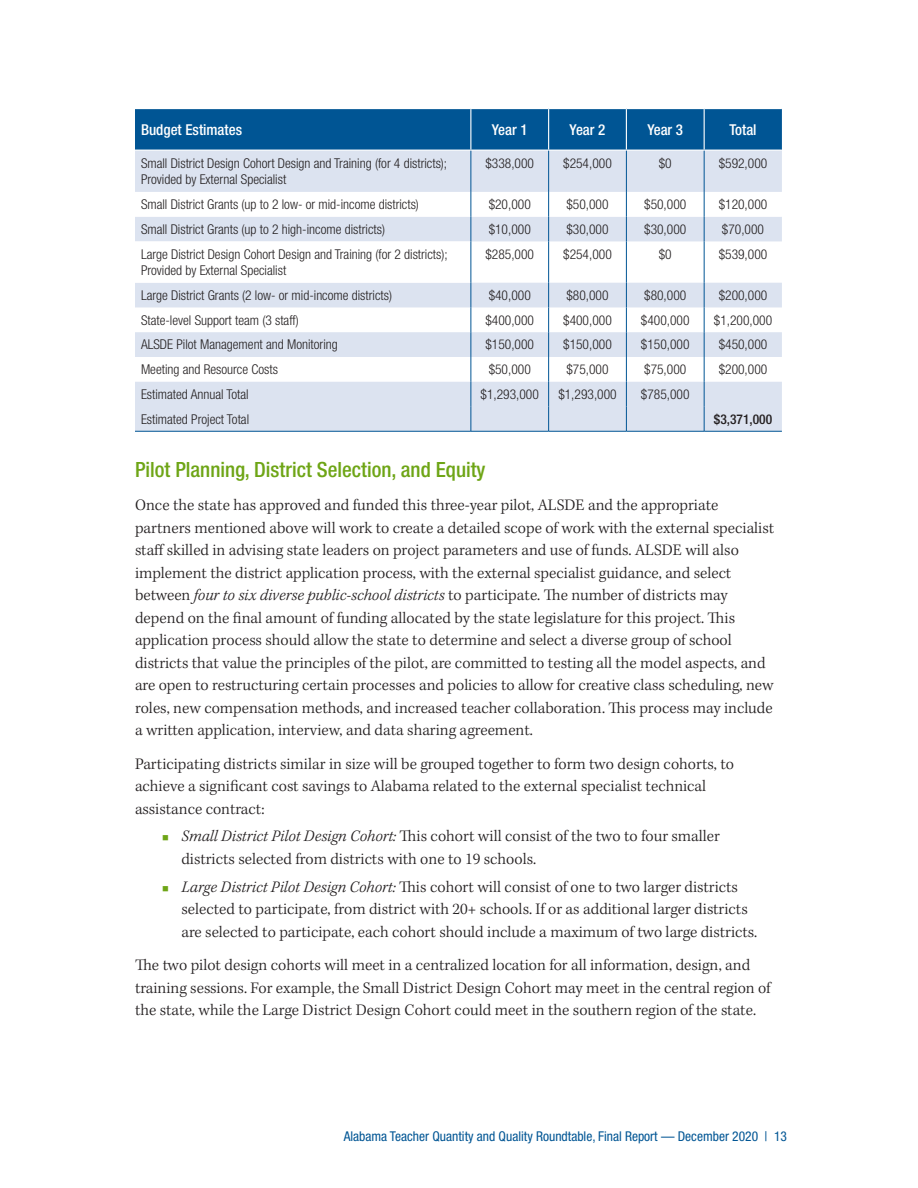
<style>
.page{position:relative;width:918px;height:1188px;background:#fff}
.page>*{position:absolute;margin:0;border:0;box-sizing:border-box;transform-origin:0 0}
.sub_sub_sub{font:500 condensed 21px "Helvetica Neue LT Std";color:#6ea516}
.text{font:300 16.5px/22.5px "Kepler Std";color:#231f20}
._1st_bullet{font:300 16.5px/22.5px "Kepler Std";color:#231f20}
.t1{font:500 condensed 15px "Helvetica Neue LT Std";color:#fff}
.t2{font:300 condensed 13.5px/16.5px "Helvetica Neue LT Std";color:#231f20}
.t3{font:condensed 13.5px "Helvetica Neue LT Std";color:#005594}
.t4{font:500 condensed 13.5px "Helvetica Neue LT Std";color:#231f20}
.s1{font-style:italic}
.s2{color:#6ea516}
</style>
<div class="page">
<div style="left:135px;top:109px;width:647px;height:41px;background:#005594"></div>
<svg style="left:135px;top:151px;width:647px;height:280px;fill:#dce3f0"></svg>
<svg style="left:135px;top:192px;width:647px;height:91px"></svg>
<hr style="left:470px;top:109px;width:1px;height:41px;background:#fff">
<hr style="left:548px;top:109px;width:1px;height:41px;background:#fff">
<hr style="left:626px;top:109px;width:1px;height:41px;background:#fff">
<hr style="left:704px;top:109px;width:1px;height:41px;background:#fff">
<hr style="left:471px;top:151px;width:1px;height:41px;background:#005594">
<hr style="left:548px;top:151px;width:1px;height:41px;background:#005594">
<hr style="left:626px;top:151px;width:1px;height:41px;background:#005594">
<hr style="left:704px;top:151px;width:1px;height:41px;background:#005594">
<svg style="left:471px;top:192px;width:1px;height:49px"></svg>
<svg style="left:548px;top:192px;width:1px;height:49px"></svg>
<svg style="left:626px;top:192px;width:1px;height:49px"></svg>
<svg style="left:704px;top:192px;width:1px;height:49px"></svg>
<hr style="left:471px;top:241px;width:1px;height:42px;background:#005594">
<hr style="left:548px;top:241px;width:1px;height:42px;background:#005594">
<hr style="left:626px;top:241px;width:1px;height:42px;background:#005594">
<hr style="left:704px;top:241px;width:1px;height:42px;background:#005594">
<svg style="left:471px;top:283px;width:1px;height:148px"></svg>
<svg style="left:548px;top:283px;width:1px;height:148px"></svg>
<svg style="left:626px;top:283px;width:1px;height:148px"></svg>
<svg style="left:704px;top:283px;width:1px;height:148px"></svg>
<hr style="left:135px;top:431px;width:336px;height:1px;background:#005594">
<hr style="left:471px;top:431px;width:78px;height:1px;background:#005594">
<hr style="left:549px;top:431px;width:77px;height:1px;background:#005594">
<hr style="left:626px;top:431px;width:78px;height:1px;background:#005594">
<hr style="left:704px;top:431px;width:78px;height:1px;background:#005594">
<p class="t1" style="left:141px;top:120px;width:103px">Budget Estimates</p>
<p class="t1" style="left:492px;top:120px;width:37px">Year 1</p>
<p class="t1" style="left:570px;top:120px;width:37px">Year 2</p>
<p class="t1" style="left:647px;top:120px;width:37px">Year 3</p>
<p class="t1" style="left:729px;top:120px;width:29px">Total</p>
<p class="t2" style="left:141px;top:155px;width:308px">Small District Design Cohort Design and Training (for 4 districts);<br>Provided by External Specialist</p>
<p class="t2" style="left:485px;top:155px;width:50px">$338,000</p>
<p class="t2" style="left:563px;top:155px;width:50px">$254,000</p>
<p class="t2" style="left:659px;top:155px;width:14px">$0</p>
<p class="t2" style="left:719px;top:155px;width:50px">$592,000</p>
<p class="t2" style="left:141px;top:196px;width:279px">Small District Grants (up to 2 low- or mid-income districts)</p>
<p class="t2" style="left:489px;top:196px;width:44px">$20,000</p>
<p class="t2" style="left:566px;top:196px;width:44px">$50,000</p>
<p class="t2" style="left:644px;top:196px;width:44px">$50,000</p>
<p class="t2" style="left:719px;top:196px;width:50px">$120,000</p>
<p class="t2" style="left:141px;top:221px;width:245px">Small District Grants (up to 2 high-income districts)</p>
<p class="t2" style="left:489px;top:221px;width:44px">$10,000</p>
<p class="t2" style="left:566px;top:221px;width:44px">$30,000</p>
<p class="t2" style="left:644px;top:221px;width:44px">$30,000</p>
<p class="t2" style="left:722px;top:221px;width:44px">$70,000</p>
<p class="t2" style="left:141px;top:246px;width:308px">Large District Design Cohort Design and Training (for 2 districts);<br>Provided by External Specialist</p>
<p class="t2" style="left:485px;top:246px;width:50px">$285,000</p>
<p class="t2" style="left:563px;top:246px;width:50px">$254,000</p>
<p class="t2" style="left:659px;top:246px;width:14px">$0</p>
<p class="t2" style="left:719px;top:246px;width:50px">$539,000</p>
<p class="t2" style="left:141px;top:287px;width:253px">Large District Grants (2 low- or mid-income districts)</p>
<p class="t2" style="left:489px;top:287px;width:44px">$40,000</p>
<p class="t2" style="left:566px;top:287px;width:44px">$80,000</p>
<p class="t2" style="left:644px;top:287px;width:44px">$80,000</p>
<p class="t2" style="left:719px;top:287px;width:50px">$200,000</p>
<p class="t2" style="left:141px;top:312px;width:159px">State-level Support team (3 staff)</p>
<p class="t2" style="left:485px;top:312px;width:50px">$400,000</p>
<p class="t2" style="left:563px;top:312px;width:50px">$400,000</p>
<p class="t2" style="left:641px;top:312px;width:50px">$400,000</p>
<p class="t2" style="left:714px;top:312px;width:60px">$1,200,000</p>
<p class="t2" style="left:141px;top:336px;width:198px">ALSDE Pilot Management and Monitoring</p>
<p class="t2" style="left:485px;top:336px;width:50px">$150,000</p>
<p class="t2" style="left:563px;top:336px;width:50px">$150,000</p>
<p class="t2" style="left:641px;top:336px;width:50px">$150,000</p>
<p class="t2" style="left:719px;top:336px;width:50px">$450,000</p>
<p class="t2" style="left:141px;top:361px;width:138px">Meeting and Resource Costs</p>
<p class="t2" style="left:489px;top:361px;width:44px">$50,000</p>
<p class="t2" style="left:566px;top:361px;width:44px">$75,000</p>
<p class="t2" style="left:644px;top:361px;width:44px">$75,000</p>
<p class="t2" style="left:719px;top:361px;width:50px">$200,000</p>
<p class="t2" style="left:141px;top:386px;width:109px">Estimated Annual Total</p>
<p class="t2" style="left:481px;top:386px;width:60px">$1,293,000</p>
<p class="t2" style="left:558px;top:386px;width:60px">$1,293,000</p>
<p class="t2" style="left:641px;top:386px;width:50px">$785,000</p>
<p class="t2" style="left:141px;top:411px;width:110px">Estimated Project Total</p>
<p class="t4" style="left:714px;top:411px;width:60px">$3,371,000</p>
<p class="sub_sub_sub" style="left:135px;top:457px;width:352px">Pilot Planning, District Selection, and Equity</p>
<p class="text" style="left:135px;top:495px;width:641px">Once the state has approved and funded this three-year pilot, ALSDE and the appropriate partners mentioned above will work to create a detailed scope of work with the external specialist staff skilled in advising state leaders on project parameters and use of funds. ALSDE will also implement the district application process, with the external specialist guidance, and select between <span class="s1">four to six diverse public-school districts</span> to participate. The number of districts may depend on the final amount of funding allocated by the state legislature for this project. This application process should allow the state to determine and select a diverse group of school districts that value the principles of the pilot, are committed to testing all the model aspects, and are open to restructuring certain processes and policies to allow for creative class scheduling, new roles, new compensation methods, and increased teacher collaboration. This process may include a written application, interview, and data sharing agreement.</p>
<p class="text" style="left:135px;top:753px;width:601px">Participating districts similar in size will be grouped together to form two design cohorts, to achieve a significant cost savings to Alabama related to the external specialist technical assistance contract:</p>
<p class="_1st_bullet" style="left:182px;top:826px;width:540px;text-indent:-20px"><span class="s2">■</span> <span class="s1">Small District Pilot Design Cohort:</span> This cohort will consist of the two to four smaller districts selected from districts with one to 19 schools.</p>
<p class="_1st_bullet" style="left:182px;top:876px;width:577px;text-indent:-20px"><span class="s2">■</span> <span class="s1">Large District Pilot Design Cohort:</span> This cohort will consist of one to two larger districts selected to participate, from district with 20+ schools. If or as additional larger districts are selected to participate, each cohort should include a maximum of two large districts.</p>
<p class="text" style="left:135px;top:954px;width:637px">The two pilot design cohorts will meet in a centralized location for all information, design, and training sessions. For example, the Small District Design Cohort may meet in the central region of the state, while the Large District Design Cohort could meet in the southern region of the state.</p>
<p class="t3" style="left:344px;top:1129px;width:445px">Alabama Teacher Quantity and Quality Roundtable, Final Report — December 2020 | 13</p>
</div>
